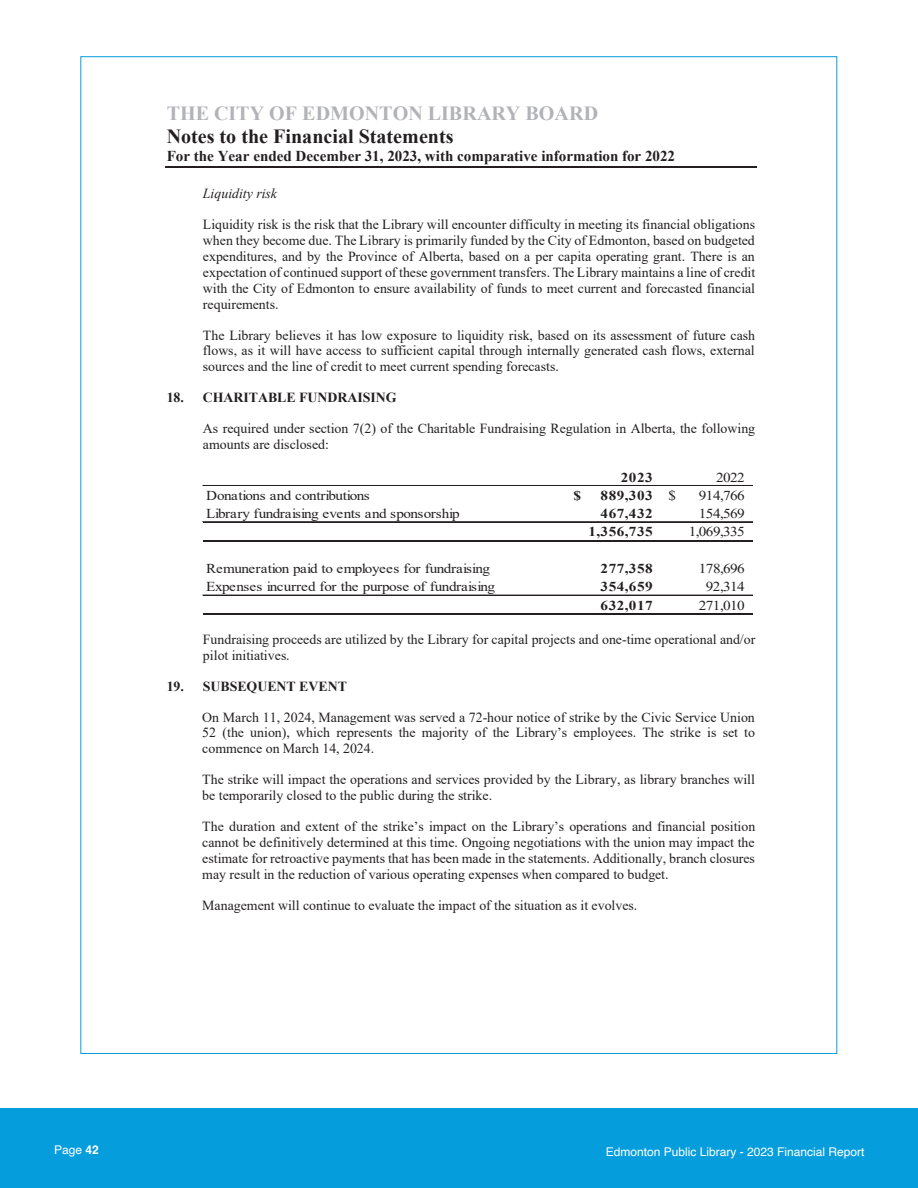
<style>
.page{position:relative;width:918px;height:1188px;background:#fff}
.page>*{position:absolute;margin:0;border:0;box-sizing:border-box;transform-origin:0 0}
.t1{font:700 20.1px/23.2px "Times New Roman";color:#b2b3b7}
.t2{font:700 15.15px "Times New Roman";color:#231f20}
.t3{font:13.8px/15.9px "Times New Roman";color:#231f20;text-align:justify}
.t4{font:700 13.8px "Times New Roman";letter-spacing:-.005em;color:#231f20}
.t5{font:italic 13.8px "Times New Roman";color:#231f20}
.t6{font:13.65px "Times New Roman";letter-spacing:-.035em;color:#231f20;scale:1.12 1}
.t7{font:700 13.65px "Times New Roman";letter-spacing:.035em;color:#231f20;scale:1.12 1}
.t8{font:12px "Helvetica";color:#fff}
.s1{color:#231f20}
.s2{font-weight:400}
.s3{font-weight:700}
</style>
<div class="page">
<div style="left:0;top:1108px;width:918px;height:80px;background:#069ddc"></div>
<hr style="left:165px;top:166px;width:592px;height:2px;background:#231f20">
<hr style="left:203px;top:485px;width:549px;height:1px;background:#231f20">
<hr style="left:203px;top:521px;width:549px;height:1px;background:#231f20">
<hr style="left:203px;top:522px;width:549px;height:1px;background:#231f20">
<hr style="left:203px;top:540px;width:549px;height:2px;background:#231f20">
<hr style="left:203px;top:595px;width:549px;height:1px;background:#231f20">
<hr style="left:203px;top:613px;width:549px;height:2px;background:#231f20">
<p class="t1" style="left:167px;top:101px;width:433px">THE CITY OF EDMONTON LIBRARY BOARD<br><span class="s1">Notes to the Financial Statements</span></p>
<p class="t2" style="left:167px;top:145px;width:510px">For the Year ended December 31, 2023, with comparative information for 2022</p>
<p class="t5" style="left:203px;top:184px;width:76px">Liquidity risk</p>
<p class="t3" style="left:203px;top:216px;width:554px">Liquidity risk is the risk that the Library will encounter difficulty in meeting its financial obligations when they become due. The Library is primarily funded by the City of Edmonton, based on budgeted expenditures, and by the Province of Alberta, based on a per capita operating grant. There is an expectation of continued support of these government transfers. The Library maintains a line of credit with the City of Edmonton to ensure availability of funds to meet current and forecasted financial requirements.</p>
<p class="t3" style="left:203px;top:326px;width:554px">The Library believes it has low exposure to liquidity risk, based on its assessment of future cash flows, as it will have access to sufficient capital through internally generated cash flows, external sources and the line of credit to meet current spending forecasts.</p>
<p class="t4" style="left:167px;top:388px;width:232px">18. CHARITABLE FUNDRAISING</p>
<p class="t3" style="left:203px;top:420px;width:554px">As required under section 7(2) of the Charitable Fundraising Regulation in Alberta, the following amounts are disclosed:</p>
<p class="t7" style="left:621px;top:467px;width:30px">2023</p>
<p class="t6" style="left:716px;top:468px;width:27px">2022</p>
<p class="t6" style="left:206px;top:486px;width:148px">Donations and contributions</p>
<p class="t7" style="left:573px;top:486px;width:8px">$</p>
<p class="t7" style="left:601px;top:486px;width:69px">889,303 <span class="s2">$</span></p>
<p class="t6" style="left:699px;top:486px;width:43px">914,766</p>
<p class="t6" style="left:206px;top:504px;width:228px">Library fundraising events and sponsorship</p>
<p class="t7" style="left:601px;top:504px;width:48px">467,432</p>
<p class="t6" style="left:699px;top:504px;width:43px">154,569</p>
<p class="t7" style="left:589px;top:522px;width:59px">1,356,735</p>
<p class="t6" style="left:689px;top:522px;width:52px">1,069,335</p>
<p class="t6" style="left:206px;top:559px;width:255px">Remuneration paid to employees for fundraising</p>
<p class="t7" style="left:601px;top:559px;width:48px">277,358</p>
<p class="t6" style="left:699px;top:559px;width:43px">178,696</p>
<p class="t6" style="left:206px;top:577px;width:260px">Expenses incurred for the purpose of fundraising</p>
<p class="t7" style="left:601px;top:577px;width:48px">354,659</p>
<p class="t6" style="left:706px;top:577px;width:36px">92,314</p>
<p class="t7" style="left:601px;top:595px;width:48px">632,017</p>
<p class="t6" style="left:699px;top:595px;width:43px">271,010</p>
<p class="t3" style="left:203px;top:631px;width:554px">Fundraising proceeds are utilized by the Library for capital projects and one-time operational and/or pilot initiatives.</p>
<p class="t4" style="left:167px;top:676px;width:182px">19. SUBSEQUENT EVENT</p>
<p class="t3" style="left:202px;top:709px;width:554px">On March 11, 2024, Management was served a 72-hour notice of strike by the Civic Service Union 52 (the union), which represents the majority of the Library’s employees. The strike is set to commence on March 14, 2024.</p>
<p class="t3" style="left:202px;top:771px;width:554px">The strike will impact the operations and services provided by the Library, as library branches will be temporarily closed to the public during the strike.</p>
<p class="t3" style="left:202px;top:818px;width:555px">The duration and extent of the strike’s impact on the Library’s operations and financial position cannot be definitively determined at this time. Ongoing negotiations with the union may impact the estimate for retroactive payments that has been made in the statements. Additionally, branch closures may result in the reduction of various operating expenses when compared to budget.</p>
<p class="t3" style="left:202px;top:897px;width:437px">Management will continue to evaluate the impact of the situation as it evolves.</p>
<p class="t8" style="left:54px;top:1140px;width:46px">Page <span class="s3">42</span></p>
<p class="t8" style="left:606px;top:1142px;width:260px">Edmonton Public Library - 2023 Financial Report</p>
</div>
